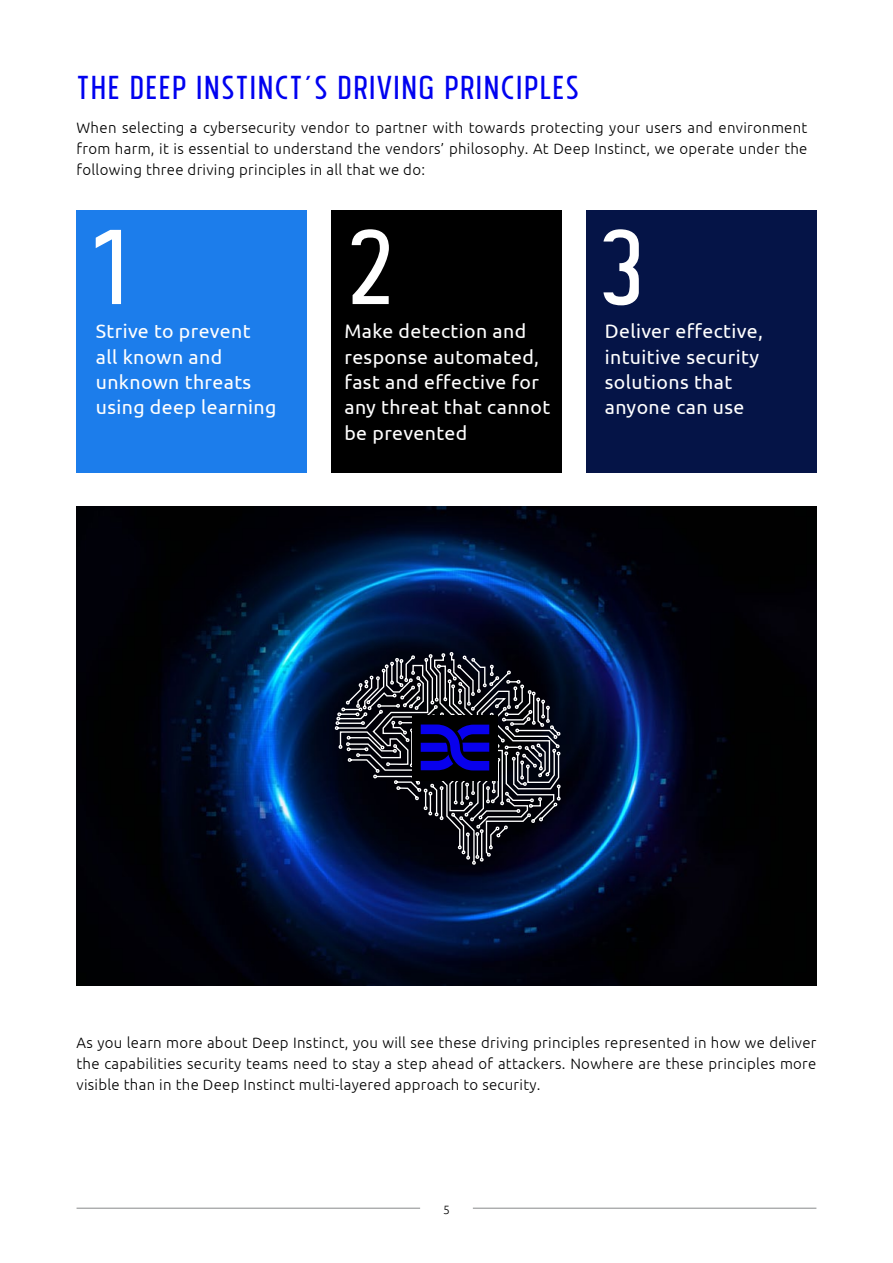
<style>
.page{position:relative;width:893px;height:1263px;background:#fff}
.page>*{position:absolute;margin:0;border:0;box-sizing:border-box;transform-origin:0 0}
.t1{font:120px "Tolyer No 3";color:#fff}
.t2{font:37.5px "Tolyer No 3";letter-spacing:.01em;color:#0102f0}
.t3{font:19.5px/25.3px "Ubuntu";letter-spacing:.02em;color:#fff}
.t4{font:300 15px/21px "Ubuntu";letter-spacing:.02em;color:#000;text-align:justify}
.t5{font:300 12px "Ubuntu";color:#000}
</style>
<div class="page">
<div style="left:77px;top:211px;width:230px;height:262px;background:#1c7deb"></div>
<div style="left:331px;top:211px;width:231px;height:262px;background:#000"></div>
<div style="left:586px;top:211px;width:231px;height:262px;background:#051447"></div>
<img style="left:77px;top:506px;width:739px;height:480px">
<svg style="left:334px;top:652px;width:226px;height:208px;background:#1f222d"></svg>
<div style="left:412px;top:714px;width:86px;height:66px;background:#000"></div>
<svg style="left:421px;top:659px;width:140px;height:206px"></svg>
<hr style="left:473px;top:1208px;width:343px;height:1px;background:#6d6e71">
<hr style="left:77px;top:1208px;width:343px;height:1px;background:#6d6e71">
<h2 class="t2" style="left:77px;top:66px;width:504px">THE DEEP INSTINCT’S DRIVING PRINCIPLES</h2>
<p class="t4" style="left:77px;top:117px;width:732px">When selecting a cybersecurity vendor to partner with towards protecting your users and environment from harm, it is essential to understand the vendors’ philosophy. At Deep Instinct, we operate under the following three driving principles in all that we do:</p>
<h1 class="t1" style="left:94px;top:199px;width:37px">1</h1>
<h1 class="t1" style="left:344px;top:199px;width:52px">2</h1>
<h1 class="t1" style="left:597px;top:199px;width:49px">3</h1>
<h3 class="t3" style="left:605px;top:318px;width:160px">Deliver effective, intuitive security solutions that anyone can use</h3>
<h3 class="t3" style="left:344px;top:318px;width:207px">Make detection and response automated, fast and effective for any threat that cannot be prevented</h3>
<h3 class="t3" style="left:96px;top:318px;width:182px">Strive to prevent all known and unknown threats using deep learning</h3>
<p class="t4" style="left:77px;top:1031px;width:741px">As you learn more about Deep Instinct, you will see these driving principles represented in how we deliver the capabilities security teams need to stay a step ahead of attackers. Nowhere are these principles more visible than in the Deep Instinct multi-layered approach to security.</p>
<p class="t5" style="left:443px;top:1202px;width:8px">5</p>
</div>
